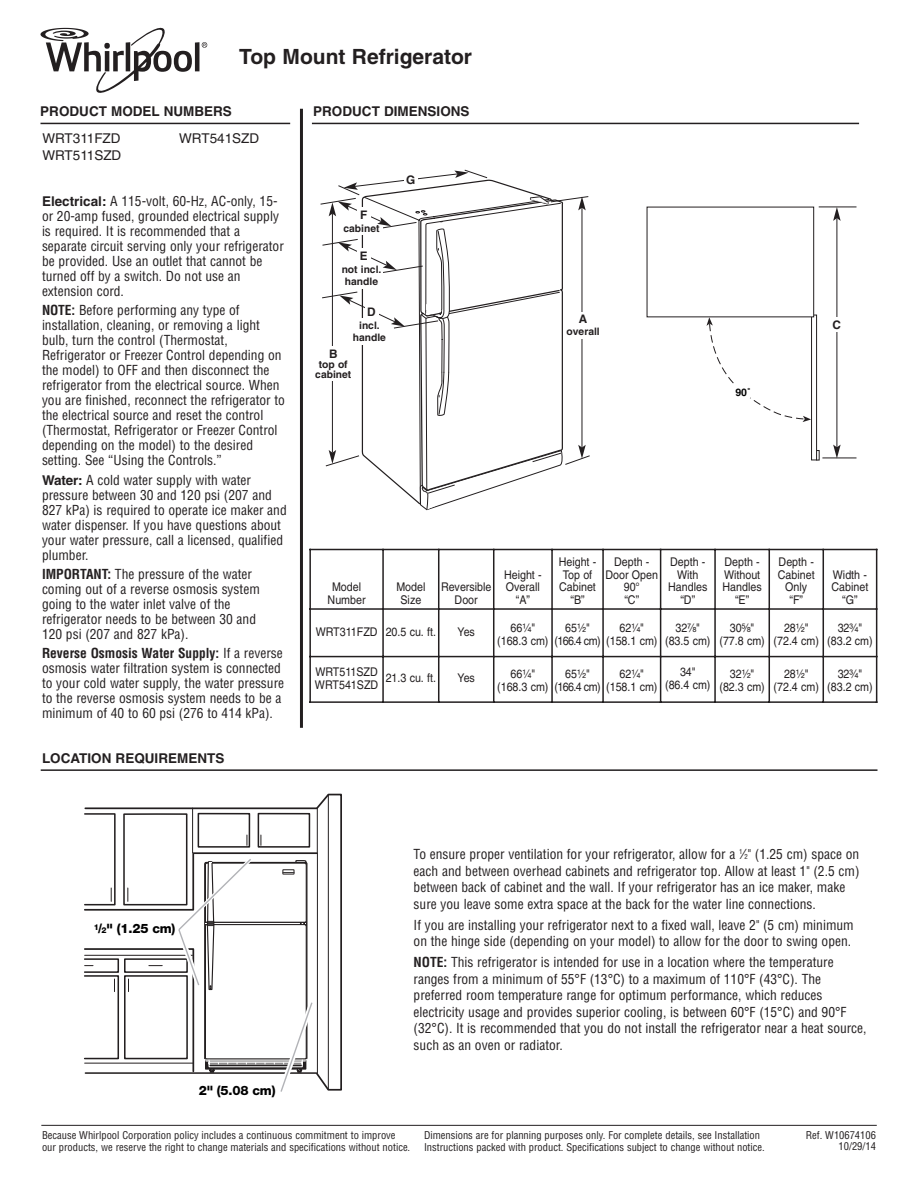
<style>
.page{position:relative;width:918px;height:1188px;background:#fff}
.page>*{position:absolute;margin:0;border:0;box-sizing:border-box;transform-origin:0 0}
.t1{font:700 21px "Helvetica";color:#231f20}
.t2{font:condensed 13.5px/15px "Helvetica";color:#231f20}
.t3{font:700 13.5px "Helvetica";color:#231f20}
.t4{font:13.5px/16.2px "Helvetica";color:#231f20}
.t5{font:800 12.9px "Helvetica Neue";letter-spacing:-.015em;color:#000;scale:.75 1}
.t6{font:800 12.9px "Helvetica Neue";letter-spacing:-.015em;color:#000}
.t7{font:12px/12.8px "Helvetica";color:#231f20;text-align:center;scale:.89 1}
.t8{font:700 11.7px "Helvetica";color:#231f20}
.t9{font:condensed 10.5px/12px "Helvetica";color:#231f20}
.t10{font:700 10.5px "Helvetica";color:#000}
.t11{font:700 10.35px/11.7px "Helvetica";color:#231f20;text-align:center}
.s1{font-weight:700;font-stretch:normal}
.s2{font-weight:700}
.s3{font-family:"Helvetica Fraction"}
.s4{font-size:8.1px}
.s5{font-size:6.75px}
</style>
<div class="page">
<hr style="left:300px;top:109px;width:3px;height:619px;background:#231f20">
<hr style="left:40px;top:123px;width:250px;height:1px;background:#231f20">
<hr style="left:312px;top:123px;width:547px;height:1px;background:#231f20">
<hr style="left:41px;top:769px;width:837px;height:2px;background:#231f20">
<hr style="left:41px;top:1125px;width:836px;height:1px;background:#231f20">
<svg style="left:84px;top:794px;width:258px;height:297px"></svg>
<hr style="left:328px;top:795px;width:1px;height:295px;background:#231f20">
<hr style="left:192px;top:808px;width:1px;height:45px;background:#231f20">
<hr style="left:317px;top:808px;width:1px;height:45px;background:#231f20">
<svg style="left:84px;top:812px;width:234px;height:280px"></svg>
<hr style="left:309px;top:549px;width:2px;height:154px;background:#231f20">
<hr style="left:382px;top:549px;width:2px;height:154px;background:#231f20">
<hr style="left:438px;top:549px;width:1px;height:154px;background:#231f20">
<hr style="left:493px;top:549px;width:1px;height:154px;background:#231f20">
<hr style="left:551px;top:549px;width:2px;height:154px;background:#231f20">
<hr style="left:602px;top:549px;width:2px;height:154px;background:#231f20">
<hr style="left:660px;top:549px;width:1px;height:154px;background:#231f20">
<hr style="left:714px;top:549px;width:2px;height:154px;background:#231f20">
<hr style="left:769px;top:549px;width:1px;height:154px;background:#231f20">
<hr style="left:823px;top:549px;width:1px;height:154px;background:#231f20">
<hr style="left:876px;top:549px;width:1px;height:154px;background:#231f20">
<hr style="left:309px;top:549px;width:568px;height:1px;background:#231f20">
<hr style="left:309px;top:608px;width:568px;height:2px;background:#231f20">
<hr style="left:309px;top:656px;width:568px;height:1px;background:#231f20">
<hr style="left:309px;top:701px;width:568px;height:2px;background:#231f20">
<svg style="left:425px;top:122px;width:136px;height:3px"></svg>
<svg style="left:320px;top:169px;width:263px;height:276px"></svg>
<svg style="left:578px;top:197px;width:8px;height:13px"></svg>
<svg style="left:578px;top:445px;width:8px;height:14px"></svg>
<div style="left:564px;top:312px;width:38px;height:26px;background:#fff"></div>
<div style="left:313px;top:346px;width:40px;height:35px;background:#fff"></div>
<div style="left:404px;top:172px;width:13px;height:15px;background:#fff"></div>
<svg style="left:707px;top:314px;width:113px;height:146px"></svg>
<hr style="left:819px;top:207px;width:38px;height:1px;background:#231f20">
<hr style="left:837px;top:218px;width:1px;height:229px;background:#231f20">
<svg style="left:833px;top:207px;width:8px;height:14px"></svg>
<svg style="left:833px;top:445px;width:8px;height:13px"></svg>
<div style="left:828px;top:317px;width:18px;height:15px;background:#fff"></div>
<hr style="left:822px;top:458px;width:34px;height:1px;background:#231f20">
<svg style="left:321px;top:197px;width:243px;height:314px"></svg>
<svg style="left:202px;top:42px;width:5px;height:6px"></svg>
<hr style="left:195px;top:42px;width:4px;height:29px;background:#231f20">
<svg style="left:40px;top:28px;width:152px;height:65px"></svg>
<h1 class="t1" style="left:239px;top:49px;width:234px">Top Mount Refrigerator</h1>
<p class="t3" style="left:40px;top:106px;width:193px">PRODUCT MODEL NUMBERS</p>
<p class="t3" style="left:313px;top:106px;width:158px">PRODUCT DIMENSIONS</p>
<p class="t4" style="left:42px;top:132px;width:81px">WRT311FZD<br>WRT511SZD</p>
<p class="t4" style="left:179px;top:132px;width:82px">WRT541SZD</p>
<p class="t2" style="left:42px;top:195px;width:243px"><span class="s1">Electrical:</span> A 115-volt, 60-Hz, AC-only, 15- or 20-amp fused, grounded electrical supply is required. It is recommended that a separate circuit serving only your refrigerator be provided. Use an outlet that cannot be turned off by a switch. Do not use an extension cord.</p>
<p class="t2" style="left:42px;top:304px;width:244px"><span class="s2">NOTE:</span> Before performing any type of installation, cleaning, or removing a light bulb, turn the control (Thermostat, Refrigerator or Freezer Control depending on the model) to OFF and then disconnect the refrigerator from the electrical source. When you are finished, reconnect the refrigerator to the electrical source and reset the control (Thermostat, Refrigerator or Freezer Control depending on the model) to the desired setting. See “Using the Controls.”</p>
<p class="t2" style="left:42px;top:473px;width:246px"><span class="s1">Water:</span> A cold water supply with water pressure between 30 and 120 psi (207 and 827 kPa) is required to operate ice maker and water dispenser. If you have questions about your water pressure, call a licensed, qualified plumber.</p>
<p class="t2" style="left:42px;top:568px;width:219px"><span class="s2">IMPORTANT:</span> The pressure of the water coming out of a reverse osmosis system going to the water inlet valve of the refrigerator needs to be between 30 and 120 psi (207 and 827 kPa).</p>
<p class="t2" style="left:42px;top:647px;width:244px"><span class="s2">Reverse Osmosis Water Supply:</span> If a reverse osmosis water filtration system is connected to your cold water supply, the water pressure to the reverse osmosis system needs to be a minimum of 40 to 60 psi (276 to 414 kPa).</p>
<p class="t3" style="left:42px;top:753px;width:184px">LOCATION REQUIREMENTS</p>
<p class="t8" style="left:360px;top:211px;width:9px">F</p>
<p class="t11" style="left:344px;top:224px;width:38px">cabinet</p>
<p class="t8" style="left:360px;top:251px;width:9px">E</p>
<p class="t11" style="left:342px;top:264px;width:41px">not incl. handle</p>
<p class="t8" style="left:367px;top:307px;width:10px">D</p>
<p class="t11" style="left:353px;top:320px;width:35px">incl. handle</p>
<p class="t8" style="left:329px;top:349px;width:10px">B</p>
<p class="t11" style="left:315px;top:360px;width:38px;line-height:10.4px">top of cabinet</p>
<p class="t8" style="left:406px;top:176px;width:11px">G</p>
<p class="t8" style="left:579px;top:315px;width:10px">A</p>
<p class="t11" style="left:567px;top:326px;width:35px">overall</p>
<p class="t10" style="left:735px;top:389px;width:17px">90˚</p>
<p class="t8" style="left:833px;top:320px;width:10px">C</p>
<p class="t7" style="left:328px;top:582px;width:44px">Model<br>Number</p>
<p class="t7" style="left:396px;top:582px;width:34px">Model<br>Size</p>
<p class="t7" style="left:441px;top:582px;width:58px">Reversible<br>Door</p>
<p class="t7" style="left:504px;top:569px;width:44px">Height -<br>Overall “A”</p>
<p class="t7" style="left:559px;top:556px;width:44px">Height -<br>Top of<br>Cabinet “B”</p>
<p class="t7" style="left:606px;top:556px;width:61px">Depth -<br>Door Open<br>90°<br>“C”</p>
<p class="t7" style="left:668px;top:556px;width:46px">Depth -<br>With<br>Handles “D”</p>
<p class="t7" style="left:723px;top:556px;width:46px">Depth -<br>Without<br>Handles “E”</p>
<p class="t7" style="left:778px;top:556px;width:43px">Depth -<br>Cabinet<br>Only “F”</p>
<p class="t7" style="left:832px;top:569px;width:43px">Width -<br>Cabinet “G”</p>
<p class="t7" style="left:316px;top:626px;width:137px">WRT311FZD 20.5 cu. ft.</p>
<p class="t7" style="left:458px;top:626px;width:21px">Yes</p>
<p class="t7" style="left:497px;top:622px;width:59px">66<span class="s3">¹⁄₄</span>" (168.3 cm)</p>
<p class="t7" style="left:555px;top:622px;width:53px">65<span class="s3">¹⁄₂</span>" (166.4 cm)</p>
<p class="t7" style="left:606px;top:622px;width:59px">62<span class="s3">¹⁄₄</span>" (158.1 cm)</p>
<p class="t7" style="left:665px;top:622px;width:52px">32<span class="s3">⁷⁄₈</span>" (83.5 cm)</p>
<p class="t7" style="left:719px;top:622px;width:52px">30<span class="s3">⁵⁄₈</span>" (77.8 cm)</p>
<p class="t7" style="left:774px;top:622px;width:52px">28<span class="s3">¹⁄₂</span>" (72.4 cm)</p>
<p class="t7" style="left:827px;top:622px;width:52px">32<span class="s3">³⁄₄</span>" (83.2 cm)</p>
<p class="t7" style="left:315px;top:667px;width:73px;text-align:left">WRT511SZD<br>WRT541SZD</p>
<p class="t7" style="left:386px;top:673px;width:58px">21.3 cu. ft.</p>
<p class="t7" style="left:458px;top:673px;width:21px">Yes</p>
<p class="t7" style="left:497px;top:669px;width:59px">66<span class="s3">¹⁄₄</span>" (168.3 cm)</p>
<p class="t7" style="left:555px;top:669px;width:53px">65<span class="s3">¹⁄₂</span>" (166.4 cm)</p>
<p class="t7" style="left:606px;top:669px;width:59px">62<span class="s3">¹⁄₄</span>" (158.1 cm)</p>
<p class="t7" style="left:665px;top:667px;width:52px">34"<br>(86.4 cm)</p>
<p class="t7" style="left:719px;top:669px;width:52px">32<span class="s3">¹⁄₂</span>" (82.3 cm)</p>
<p class="t7" style="left:774px;top:669px;width:52px">28<span class="s3">¹⁄₂</span>" (72.4 cm)</p>
<p class="t7" style="left:827px;top:669px;width:52px">32<span class="s3">³⁄₄</span>" (83.2 cm)</p>
<p class="t5" style="left:94px;top:924px;width:111px"><sup>1</sup>/<span class="s4">2</span>" (1.25 cm)</p>
<p class="t6" style="left:199px;top:1086px;width:78px">2" (5.08 cm)</p>
<p class="t2" style="left:414px;top:847px;width:447px;line-height:16.5px">To ensure proper ventilation for your refrigerator, allow for a <sup>1</sup>⁄<span class="s5">2</span>" (1.25 cm) space on each and between overhead cabinets and refrigerator top. Allow at least 1" (2.5 cm) between back of cabinet and the wall. If your refrigerator has an ice maker, make sure you leave some extra space at the back for the water line connections.</p>
<p class="t2" style="left:414px;top:918px;width:442px;line-height:16.5px">If you are installing your refrigerator next to a fixed wall, leave 2" (5 cm) minimum on the hinge side (depending on your model) to allow for the door to swing open.</p>
<p class="t2" style="left:414px;top:955px;width:454px;line-height:16.5px"><span class="s2">NOTE:</span> This refrigerator is intended for use in a location where the temperature ranges from a minimum of 55°F (13°C) to a maximum of 110°F (43°C). The preferred room temperature range for optimum performance, which reduces electricity usage and provides superior cooling, is between 60°F (15°C) and 90°F (32°C). It is recommended that you do not install the refrigerator near a heat source, such as an oven or radiator.</p>
<p class="t9" style="left:42px;top:1130px;width:370px">Because Whirlpool Corporation policy includes a continuous commitment to improve our products, we reserve the right to change materials and specifications without notice.</p>
<p class="t9" style="left:424px;top:1130px;width:342px">Dimensions are for planning purposes only. For complete details, see Installation<br>Instructions packed with product. Specifications subject to change without notice.</p>
<p class="t9" style="left:806px;top:1130px;width:72px;line-height:11.2px;text-align:right">Ref. W10674106<br>10/29/14</p>
</div>
